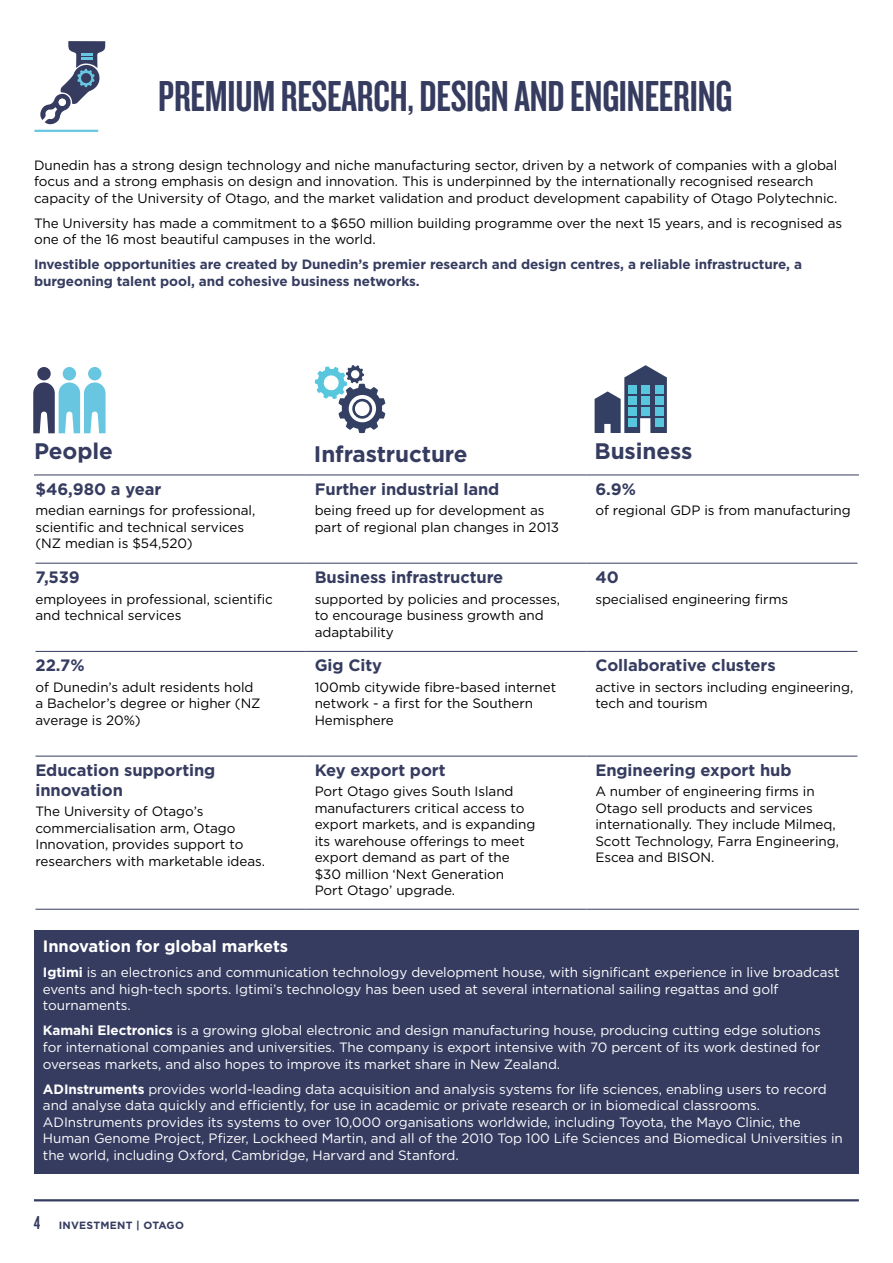
<style>
.page{position:relative;width:893px;height:1263px;background:#fff}
.page>*{position:absolute;margin:0;border:0;box-sizing:border-box;transform-origin:0 0}
.Heading_1{font:45px "Knockout 48 Featherweight";letter-spacing:-.005em;color:#363c60}
.Table_pull_out{font:700 22.5px "Gotham";letter-spacing:-.005em;color:#363c60}
.Table_pull_out_headi{font:700 22.5px "Gotham";letter-spacing:-.005em;color:#363c60}
.Table_pull_out_subhe{font:700 16.5px/19.8px "Gotham";letter-spacing:-.005em;color:#363c60}
.Body_Copy_Sub_header{font:700 16.5px "Gotham";letter-spacing:-.005em;color:#fff}
.Body_Copy{font:13.5px/16.5px "Gotham";letter-spacing:-.005em;color:#000}
.Body_Copy-2{font:13.5px/16.5px "Gotham";letter-spacing:-.005em;color:#fff}
.Body_copy_bold_blue{font:700 13.5px/16.5px "Gotham";letter-spacing:-.005em;color:#363c60}
.Table_pull_out_body{font:13.5px/16.5px "Gotham";letter-spacing:-.005em;color:#000}
.t1{font:700 10.5px "Gotham";letter-spacing:.025em;color:#363c60}
.s1{font-weight:700}
.s2{font-family:"Knockout 48 Featherweight";font-weight:400;font-size:19.5px}
</style>
<div class="page">
<hr style="left:34px;top:1199px;width:825px;height:2px;background:#363c60">
<hr style="left:34px;top:130px;width:64px;height:2px;background:#68c6e0">
<hr style="left:36px;top:563px;width:270px;height:1px;background:#363c60">
<hr style="left:306px;top:563px;width:280px;height:1px;background:#363c60">
<hr style="left:586px;top:563px;width:271px;height:1px;background:#363c60">
<hr style="left:36px;top:651px;width:270px;height:1px;background:#363c60">
<hr style="left:306px;top:651px;width:280px;height:1px;background:#363c60">
<hr style="left:586px;top:651px;width:271px;height:1px;background:#363c60">
<hr style="left:36px;top:756px;width:270px;height:1px;background:#363c60">
<hr style="left:306px;top:756px;width:280px;height:1px;background:#363c60">
<hr style="left:586px;top:756px;width:271px;height:1px;background:#363c60">
<hr style="left:36px;top:909px;width:270px;height:1px;background:#363c60">
<hr style="left:306px;top:909px;width:280px;height:1px;background:#363c60">
<hr style="left:586px;top:909px;width:273px;height:1px;background:#363c60">
<hr style="left:34px;top:475px;width:272px;height:1px;background:#363c60">
<hr style="left:306px;top:475px;width:280px;height:1px;background:#363c60">
<hr style="left:586px;top:475px;width:273px;height:1px;background:#363c60">
<div style="left:37px;top:367px;width:14px;height:13px;background:#363c60;border-radius:50%"></div>
<div style="left:63px;top:367px;width:13px;height:13px;background:#68c6e0;border-radius:50%"></div>
<div style="left:88px;top:367px;width:13px;height:13px;background:#68c6e0;border-radius:50%"></div>
<svg style="left:33px;top:382px;width:73px;height:51px"></svg>
<svg style="left:315px;top:365px;width:70px;height:68px"></svg>
<svg style="left:595px;top:365px;width:72px;height:68px"></svg>
<div style="left:34px;top:931px;width:825px;height:243px;background:#363c60"></div>
<svg style="left:40px;top:41px;width:65px;height:83px"></svg>
<div style="left:81px;top:73px;width:10px;height:10px;background:#363c60;border-radius:50%"></div>
<p class="Heading_1" style="left:158px;top:68px;width:576px">PREMIUM RESEARCH, DESIGN AND ENGINEERING</p>
<p class="Body_Copy" style="left:34px;top:156px;width:805px">Dunedin has a strong design technology and niche manufacturing sector, driven by a network of companies with a global focus and a strong emphasis on design and innovation. This is underpinned by the internationally recognised research capacity of the University of Otago, and the market validation and product development capability of Otago Polytechnic.</p>
<p class="Body_Copy" style="left:34px;top:214px;width:810px">The University has made a commitment to a $650 million building programme over the next 15 years, and is recognised as one of the 16 most beautiful campuses in the world.</p>
<p class="Body_copy_bold_blue" style="left:34px;top:256px;width:769px">Investible opportunities are created by Dunedin’s premier research and design centres, a reliable infrastructure, a burgeoning talent pool, and cohesive business networks.</p>
<p class="Table_pull_out_headi" style="left:34px;top:436px;width:80px">People</p>
<p class="Table_pull_out" style="left:314px;top:439px;width:155px">Infrastructure</p>
<p class="Table_pull_out" style="left:595px;top:436px;width:99px">Business</p>
<p class="Table_pull_out_subhe" style="left:36px;top:479px;width:127px">$46,980 a year</p>
<p class="Table_pull_out_body" style="left:36px;top:502px;width:221px">median earnings for professional, scientific and technical services (NZ median is $54,520)</p>
<p class="Table_pull_out_subhe" style="left:36px;top:567px;width:46px">7,539</p>
<p class="Body_Copy" style="left:36px;top:590px;width:239px">employees in professional, scientific and technical services</p>
<p class="Table_pull_out_subhe" style="left:36px;top:655px;width:51px">22.7%</p>
<p class="Body_Copy" style="left:36px;top:678px;width:227px">of Dunedin’s adult residents hold a Bachelor’s degree or higher (NZ average is 20%)</p>
<p class="Table_pull_out_subhe" style="left:36px;top:760px;width:181px">Education supporting innovation</p>
<p class="Body_Copy" style="left:36px;top:803px;width:231px">The University of Otago’s commercialisation arm, Otago<br>Innovation, provides support to researchers with marketable ideas.</p>
<p class="Table_pull_out_subhe" style="left:315px;top:479px;width:186px">Further industrial land</p>
<p class="Table_pull_out_body" style="left:315px;top:502px;width:246px">being freed up for development as part of regional plan changes in 2013</p>
<p class="Table_pull_out_subhe" style="left:315px;top:567px;width:190px">Business infrastructure</p>
<p class="Body_Copy" style="left:315px;top:590px;width:247px">supported by policies and processes, to encourage business growth and adaptability</p>
<p class="Table_pull_out_subhe" style="left:315px;top:655px;width:69px">Gig City</p>
<p class="Body_Copy" style="left:315px;top:678px;width:243px">100mb citywide fibre-based internet network - a first for the Southern<br>Hemisphere</p>
<p class="Table_pull_out_subhe" style="left:315px;top:760px;width:132px">Key export port</p>
<p class="Body_Copy" style="left:315px;top:783px;width:222px">Port Otago gives South Island manufacturers critical access to export markets, and is expanding its warehouse offerings to meet export demand as part of the $30 million ‘Next Generation<br>Port Otago’ upgrade.</p>
<p class="Table_pull_out_subhe" style="left:595px;top:479px;width:42px">6.9%</p>
<p class="Body_Copy" style="left:595px;top:502px;width:257px">of regional GDP is from manufacturing</p>
<p class="Table_pull_out_subhe" style="left:595px;top:567px;width:25px">40</p>
<p class="Body_Copy" style="left:595px;top:590px;width:194px">specialised engineering firms</p>
<p class="Table_pull_out_subhe" style="left:595px;top:655px;width:182px">Collaborative clusters</p>
<p class="Body_Copy" style="left:595px;top:678px;width:260px">active in sectors including engineering, tech and tourism</p>
<p class="Table_pull_out_subhe" style="left:595px;top:760px;width:198px">Engineering export hub</p>
<p class="Body_Copy" style="left:595px;top:783px;width:245px">A number of engineering firms in<br>Otago sell products and services internationally. They include Milmeq,<br>Scott Technology, Farra Engineering,<br>Escea and BISON.</p>
<p class="Body_Copy_Sub_header" style="left:43px;top:936px;width:247px">Innovation for global markets</p>
<p class="Body_Copy-2" style="left:43px;top:964px;width:798px"><span class="s1">Igtimi</span> is an electronics and communication technology development house, with significant experience in live broadcast events and high-tech sports. Igtimi’s technology has been used at several international sailing regattas and golf tournaments.</p>
<p class="Body_Copy-2" style="left:43px;top:1022px;width:779px;text-align:justify"><span class="s1">Kamahi Electronics</span> is a growing global electronic and design manufacturing house, producing cutting edge solutions for international companies and universities. The company is export intensive with 70 percent of its work destined for overseas markets, and also hopes to improve its market share in New Zealand.</p>
<p class="Body_Copy-2" style="left:43px;top:1080px;width:801px"><span class="s1">ADInstruments</span> provides world-leading data acquisition and analysis systems for life sciences, enabling users to record and analyse data quickly and efficiently, for use in academic or private research or in biomedical classrooms.<br>ADInstruments provides its systems to over 10,000 organisations worldwide, including Toyota, the Mayo Clinic, the Human Genome Project, Pfizer, Lockheed Martin, and all of the 2010 Top 100 Life Sciences and Biomedical Universities in the world, including Oxford, Cambridge, Harvard and Stanford.</p>
<p class="t1" style="left:34px;top:1218px;width:152px"><span class="s2">4</span> INVESTMENT | OTAGO</p>
</div>
